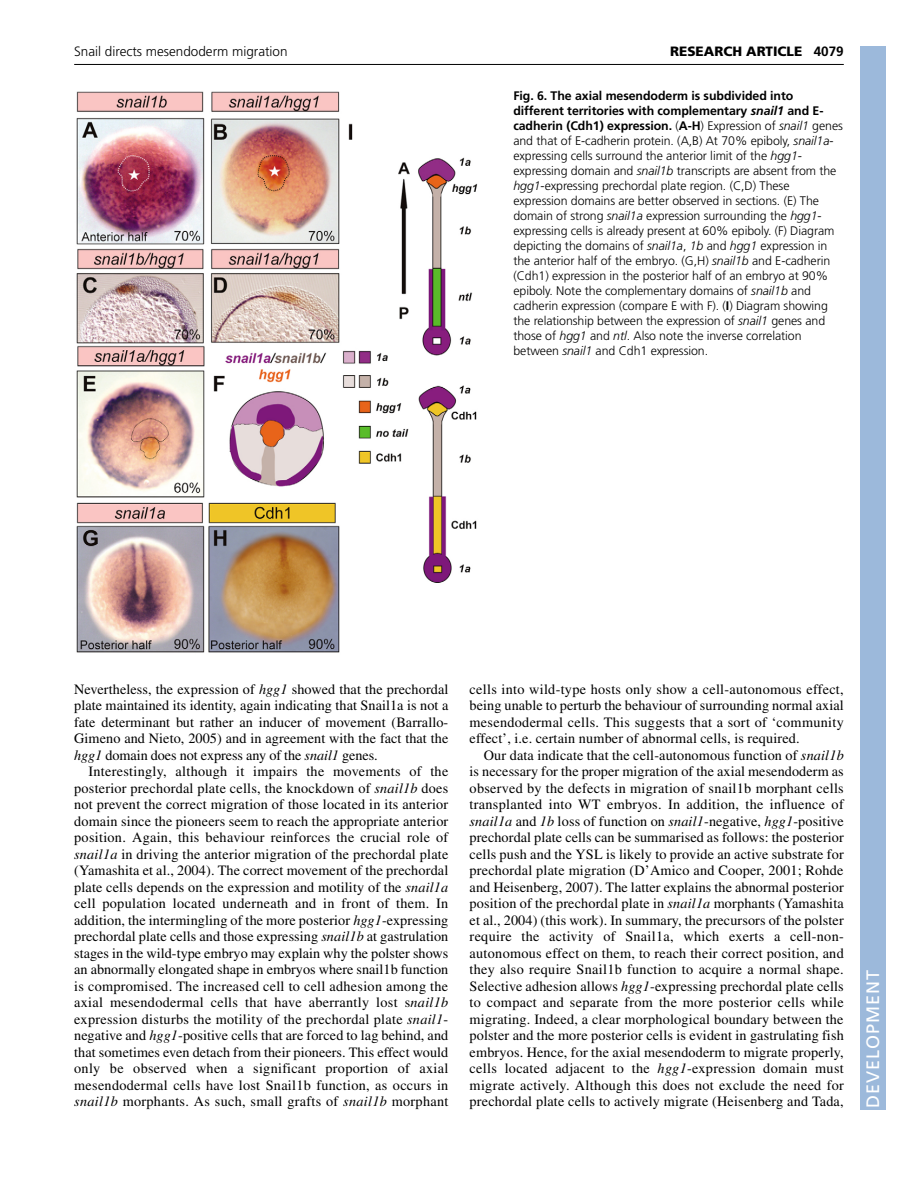
<style>
.page{position:relative;width:918px;height:1188px;background:#fff}
.page>*{position:absolute;margin:0;border:0;box-sizing:border-box;transform-origin:0 0}
.t1{font:18px "Frutiger LT Std";letter-spacing:.055em;color:#fff}
.t2{font:14.25px/16.5px "Times";letter-spacing:.01em;color:#000;text-align:justify}
.t3{font:300 13.5px "Frutiger LT Std";color:#000}
.t4{font:900 13.5px "Frutiger LT Std";color:#000}
.t5{font:300 12.3px/15px "Frutiger LT Std";letter-spacing:-.005em;color:#000}
.s1{font-weight:700}
.s2{font-weight:700;font-style:italic}
.s3{font-style:italic}
</style>
<div class="page">
<hr style="left:74px;top:64px;width:770px;height:1px;background:#000">
<img style="left:76px;top:91px;width:402px;height:562px">
<div style="left:860px;top:46px;width:26px;height:1064px;background:#9cb9db"></div>
<p class="t3" style="left:74px;top:46px;width:215px">Snail directs mesendoderm migration</p>
<p class="t4" style="left:670px;top:46px;width:175px">RESEARCH ARTICLE <span class="s1">4079</span></p>
<p class="t5" style="left:513px;top:89px;width:331px"><span class="s1">Fig. 6. The axial mesendoderm is subdivided into different territories with complementary</span> <span class="s2">snail1</span> <span class="s1">and E&shy;cadherin (Cdh1) expression.</span> (<span class="s1">A-H</span>) Expression of <span class="s3">snail1</span> genes and that of E-cadherin protein. (A,B) At 70% epiboly, <span class="s3">snail1a&shy;</span>expressing cells surround the anterior limit of the <span class="s3">hgg1- </span>expressing domain and <span class="s3">snail1b</span> transcripts are absent from the <span class="s3">hgg1</span>-expressing prechordal plate region. (C,D) These expression domains are better observed in sections. (E) The domain of strong <span class="s3">snail1a</span> expression surrounding the <span class="s3">hgg1</span>- expressing cells is already present at 60% epiboly. (F) Diagram depicting the domains of <span class="s3">snail1a</span>, <span class="s3">1b</span> and <span class="s3">hgg1</span> expression in the anterior half of the embryo. (G,H) <span class="s3">snail1b</span> and E-cadherin (Cdh1) expression in the posterior half of an embryo at 90% epiboly. Note the complementary domains of <span class="s3">snail1b</span> and cadherin expression (compare E with F). (<span class="s1">I</span>) Diagram showing the relationship between the expression of <span class="s3">snail1</span> genes and those of <span class="s3">hgg1</span> and <span class="s3">ntl</span>. Also note the inverse correlation between <span class="s3">snail1</span> and Cdh1 expression.</p>
<p class="t2" style="left:74px;top:682px;width:376px">Nevertheless, the expression of <span class="s3">hgg1</span> showed that the prechordal plate maintained its identity, again indicating that Snail1a is not a fate determinant but rather an inducer of movement (Barrallo-Gimeno and Nieto, 2005) and in agreement with the fact that the <span class="s3">hgg1</span> domain does not express any of the <span class="s3">snail1</span> genes.</p>
<p class="t2" style="left:74px;top:765px;width:376px;text-indent:14px">Interestingly, although it impairs the movements of the posterior prechordal plate cells, the knockdown of <span class="s3">snail1b</span> does not prevent the correct migration of those located in its anterior domain since the pioneers seem to reach the appropriate anterior position. Again, this behaviour reinforces the crucial role of <span class="s3">snail1a</span> in driving the anterior migration of the prechordal plate (Yamashita et al., 2004). The correct movement of the prechordal plate cells depends on the expression and motility of the <span class="s3">snail1a </span>cell population located underneath and in front of them. In addition, the intermingling of the more posterior <span class="s3">hgg1</span>-expressing prechordal plate cells and those expressing <span class="s3">snail1b</span> at gastrulation stages in the wild-type embryo may explain why the polster shows an abnormally elongated shape in embryos where snail1b function is compromised. The increased cell to cell adhesion among the axial mesendodermal cells that have aberrantly lost s<span class="s3">nail1b </span>expression disturbs the motility of the prechordal plate <span class="s3">snail1</span>- negative and <span class="s3">hgg1</span>-positive cells that are forced to lag behind, and that sometimes even detach from their pioneers. This effect would only be observed when a significant proportion of axial mesendodermal cells have lost Snail1b function, as occurs in <span class="s3">snail1b</span> morphants. As such, small grafts of <span class="s3">snail1b</span> morphant</p>
<p class="t2" style="left:470px;top:682px;width:376px">cells into wild-type hosts only show a cell-autonomous effect, being unable to perturb the behaviour of surrounding normal axial mesendodermal cells. This suggests that a sort of ‘community effect’, i.e. certain number of abnormal cells, is required.</p>
<p class="t2" style="left:470px;top:748px;width:376px;text-indent:14px">Our data indicate that the cell-autonomous function of <span class="s3">snail1b </span>is necessary for the proper migration of the axial mesendoderm as observed by the defects in migration of snail1b morphant cells transplanted into WT embryos. In addition, the influence of <span class="s3">snail1a</span> and <span class="s3">1b</span> loss of function on <span class="s3">snail1</span>-negative, <span class="s3">hgg1</span>-positive prechordal plate cells can be summarised as follows: the posterior cells push and the YSL is likely to provide an active substrate for prechordal plate migration (D’Amico and Cooper, 2001; Rohde and Heisenberg, 2007). The latter explains the abnormal posterior position of the prechordal plate in <span class="s3">snail1a</span> morphants (Yamashita et al., 2004) (this work). In summary, the precursors of the polster require the activity of Snail1a, which exerts a cell-non&shy;autonomous effect on them, to reach their correct position, and they also require Snail1b function to acquire a normal shape.<br>Selective adhesion allows <span class="s3">hgg1</span>-expressing prechordal plate cells to compact and separate from the more posterior cells while migrating. Indeed, a clear morphological boundary between the polster and the more posterior cells is evident in gastrulating fish embryos. Hence, for the axial mesendoderm to migrate properly, cells located adjacent to the <span class="s3">hgg1</span>-expression domain must migrate actively. Although this does not exclude the need for prechordal plate cells to actively migrate (Heisenberg and Tada,</p>
<p class="t1" style="left:862px;top:1108px;width:140px;rotate:-90deg">DEVELOPMENT</p>
</div>
